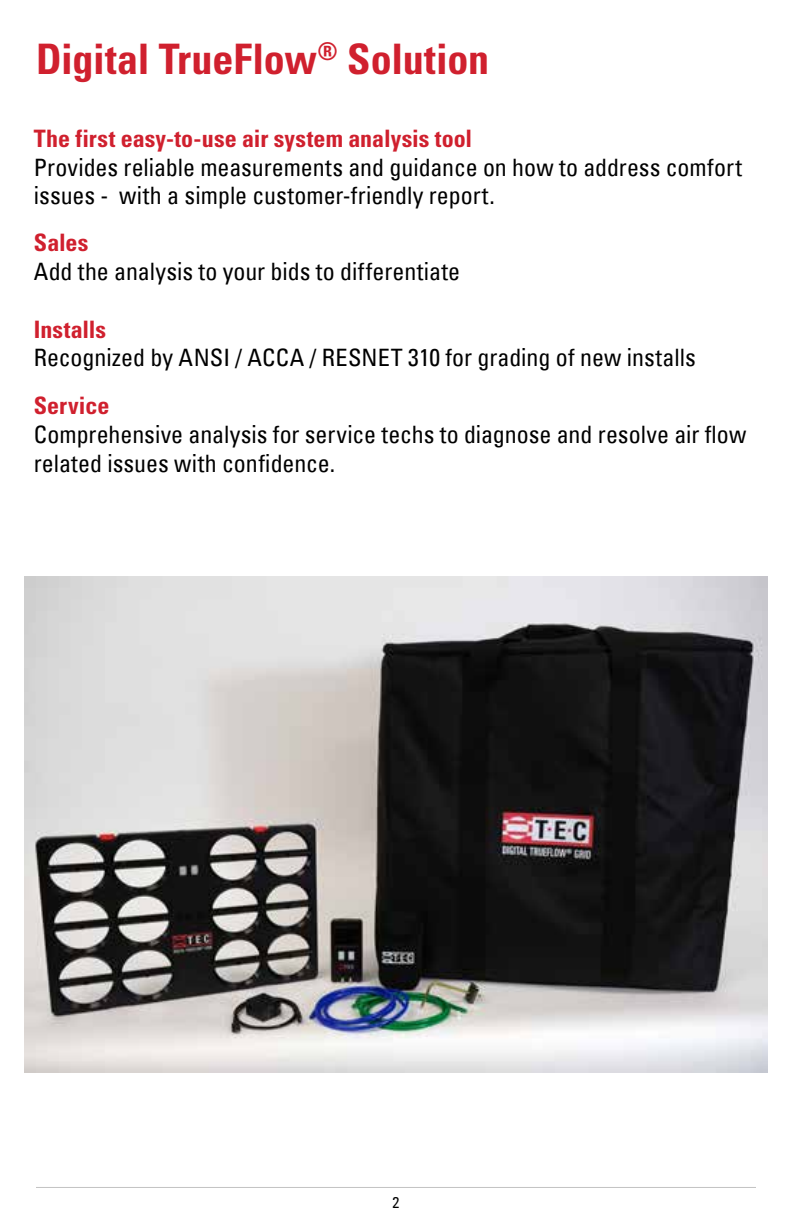
<style>
.page{position:relative;width:792px;height:1224px;background:#fff}
.page>*{position:absolute;margin:0;border:0;box-sizing:border-box;transform-origin:0 0}
.t1{font:700 condensed 42px "Univers";letter-spacing:-.005em;color:#d0202e}
.t2{font:condensed 24px/28.8px "Univers";color:#000}
.t3{font:700 condensed 24px "Univers";letter-spacing:.005em;color:#d0202e}
.t4{font:500 condensed 16px "Univers";color:#000}
</style>
<div class="page">
<hr style="left:36px;top:1187px;width:720px;height:1px;background:#000">
<img style="left:25px;top:577px;width:742px;height:495px">
<h1 class="t1" style="left:36px;top:33px;width:455px">Digital TrueFlow<sup>®</sup> Solution</h1>
<p class="t3" style="left:34px;top:124px;width:440px">The first easy-to-use air system analysis tool</p>
<p class="t2" style="left:34px;top:152px;width:710px">Provides reliable measurements and guidance on how to address comfort issues - with a simple customer-friendly report.</p>
<p class="t3" style="left:34px;top:228px;width:56px">Sales</p>
<p class="t2" style="left:34px;top:257px;width:428px">Add the analysis to your bids to differentiate</p>
<p class="t3" style="left:34px;top:314px;width:74px">Installs</p>
<p class="t2" style="left:34px;top:343px;width:663px">Recognized by ANSI / ACCA / RESNET 310 for grading of new installs</p>
<p class="t3" style="left:34px;top:391px;width:77px">Service</p>
<p class="t2" style="left:34px;top:420px;width:714px">Comprehensive analysis for service techs to diagnose and resolve air flow related issues with confidence.</p>
<p class="t4" style="left:392px;top:1193px;width:9px">2</p>
</div>
